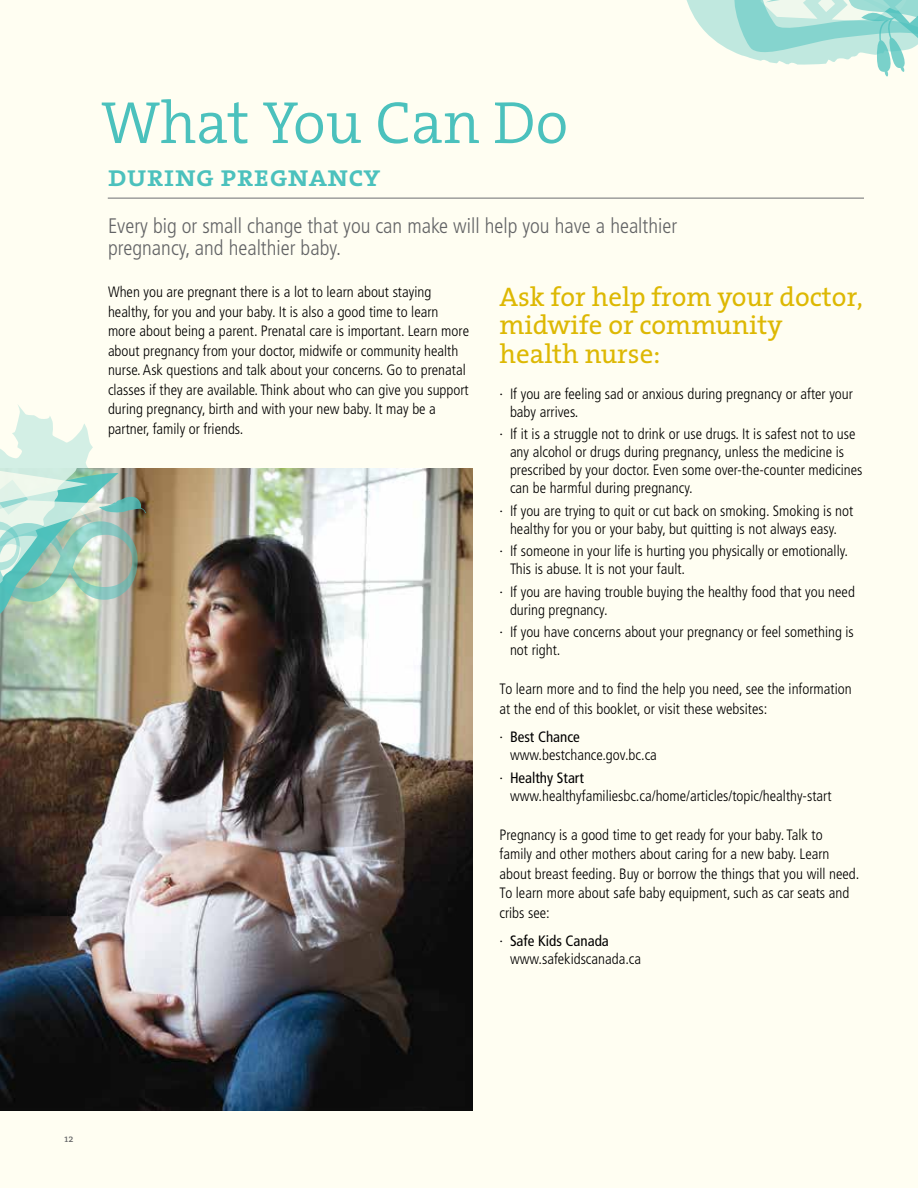
<style>
.page{position:relative;width:918px;height:1188px;background:#fffef2}
.page>*{position:absolute;margin:0;border:0;box-sizing:border-box;transform-origin:0 0}
.t1{font:300 60px "The Serif";color:#4bc1bd}
.t2{font:30px "The Serif Semi Bold Caps";color:#4bc1bd}
.t3{font:27px/28.5px "The Serif";color:#ddb803}
.t4{font:300 condensed 21px/22.5px "Frutiger";color:#636466}
.t5{font:300 condensed 15px/19.5px "Frutiger";color:#000}
.t6{font:10.5px "The Serif";color:#636466}
.s1{font-weight:400}
</style>
<div class="page">
<img style="left:0;top:468px;width:472px;height:642px">
<img style="left:0;top:405px;width:146px;height:388px">
<svg style="left:686px;top:0;width:232px;height:77px"></svg>
<hr style="left:108px;top:198px;width:756px;height:1px;background:#6d6e71">
<h1 class="t1" style="left:101px;top:73px;width:468px">What You Can Do</h1>
<h2 class="t2" style="left:108px;top:151px;width:274px">during pregnancy</h2>
<h3 class="t4" style="left:108px;top:214px;width:571px">Every big or small change that you can make will help you have a healthier pregnancy, and healthier baby.</h3>
<p class="t5" style="left:108px;top:283px;width:363px">When you are pregnant there is a lot to learn about staying healthy, for you and your baby. It is also a good time to learn more about being a parent. Prenatal care is important. Learn more about pregnancy from your doctor, midwife or community health nurse. Ask questions and talk about your concerns. Go to prenatal classes if they are available. Think about who can give you support during pregnancy, birth and with your new baby. It may be a partner, family or friends.</p>
<h3 class="t3" style="left:500px;top:282px;width:365px">Ask for help from your doctor, midwife or community health nurse:</h3>
<p class="t5" style="left:510px;top:385px;width:345px;line-height:18px;text-indent:-10px">· If you are feeling sad or anxious during pregnancy or after your baby arrives.</p>
<p class="t5" style="left:510px;top:425px;width:354px;line-height:18px;text-indent:-10px">· If it is a struggle not to drink or use drugs. It is safest not to use any alcohol or drugs during pregnancy, unless the medicine is prescribed by your doctor. Even some over-the-counter medicines can be harmful during pregnancy.</p>
<p class="t5" style="left:500px;top:502px;width:355px;line-height:18px;text-align:center">· If you are trying to quit or cut back on smoking. Smoking is not healthy for you or your baby, but quitting is not always easy.</p>
<p class="t5" style="left:510px;top:542px;width:340px;line-height:18px;text-indent:-10px">· If someone in your life is hurting you physically or emotionally.<br>This is abuse. It is not your fault.</p>
<p class="t5" style="left:510px;top:583px;width:346px;line-height:18px;text-indent:-10px">· If you are having trouble buying the healthy food that you need during pregnancy.</p>
<p class="t5" style="left:510px;top:623px;width:345px;line-height:18px;text-indent:-10px">· If you have concerns about your pregnancy or feel something is not right.</p>
<p class="t5" style="left:500px;top:680px;width:354px">To learn more and to find the help you need, see the information at the end of this booklet, or visit these websites:</p>
<p class="t5" style="left:510px;top:728px;width:148px;line-height:18px;text-indent:-10px">· <span class="s1">Best Chance </span>www.bestchance.gov.bc.ca</p>
<p class="t5" style="left:510px;top:769px;width:323px;line-height:18px;text-indent:-10px">· <span class="s1">Healthy Start </span>www.healthyfamiliesbc.ca/home/articles/topic/healthy-start</p>
<p class="t5" style="left:500px;top:825px;width:361px">Pregnancy is a good time to get ready for your baby. Talk to<br>family and other mothers about caring for a new baby. Learn about breast feeding. Buy or borrow the things that you will need.<br>To learn more about safe baby equipment, such as car seats and cribs see:</p>
<p class="t5" style="left:510px;top:932px;width:133px;line-height:18px;text-indent:-10px">· <span class="s1">Safe Kids Canada </span>www.safekidscanada.ca</p>
<p class="t6" style="left:65px;top:1129px;width:10px">12</p>
</div>
